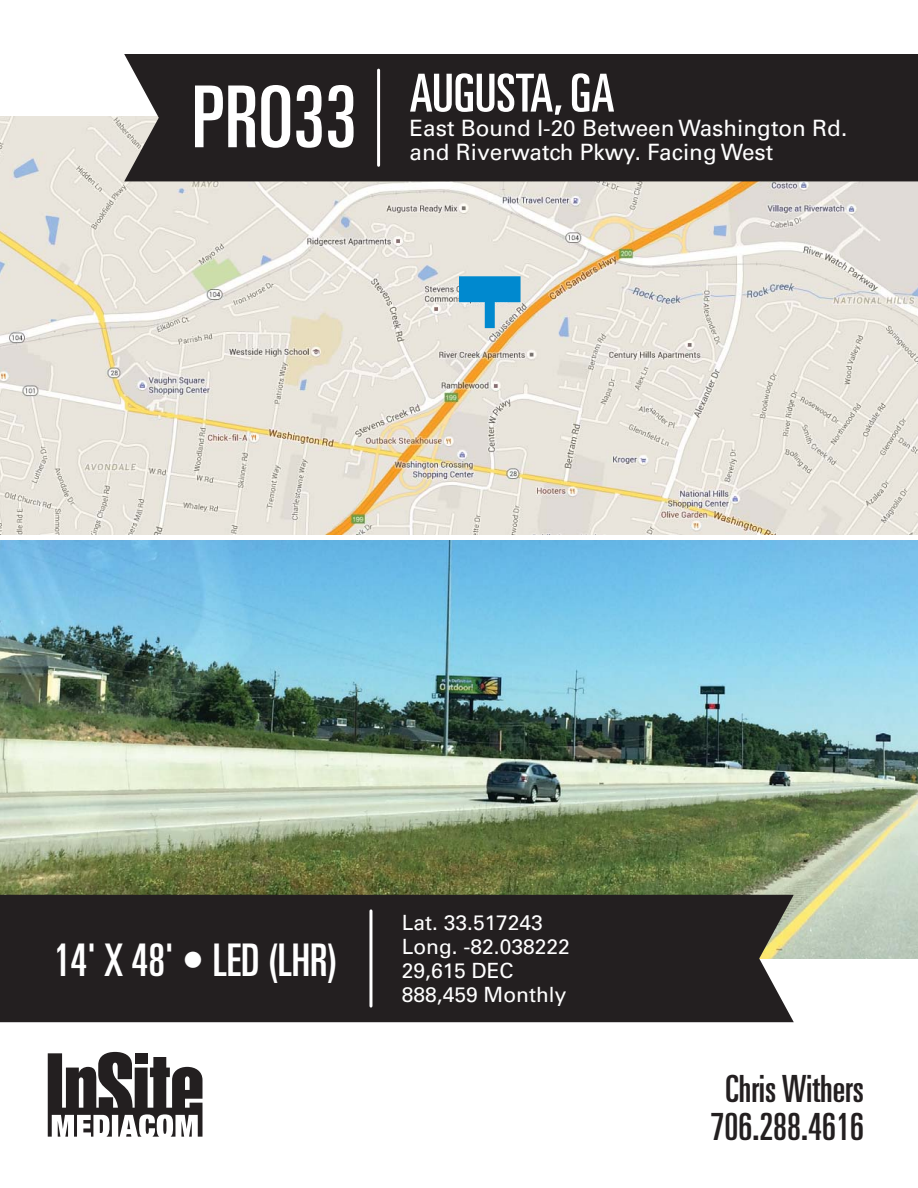
<style>
.page{position:relative;width:918px;height:1188px;background:#fff}
.page>*{position:absolute;margin:0;border:0;box-sizing:border-box;transform-origin:0 0}
.t1{font:ultra-condensed 52.5px "Univers";color:#fff}
.t2{font:ultra-condensed 45px "Univers";color:#fff}
.t3{font:ultra-condensed 37.5px/37.5px "Univers";color:#231f20;text-align:center}
.t4{font:22.5px/24px "Univers";color:#fff}
.t5{font:21px/24px "Univers";color:#fff}
.s1{font-size:85.5px}
</style>
<div class="page">
<img style="left:0;top:117px;width:918px;height:417px">
<svg style="left:459px;top:276px;width:62px;height:52px"></svg>
<img style="left:0;top:541px;width:918px;height:418px">
<div style="left:0;top:895px;width:794px;height:127px;background:#231f20"></div>
<div style="left:124px;top:54px;width:794px;height:127px;background:#231f20"></div>
<svg style="left:48px;top:1052px;width:154px;height:85px"></svg>
<hr style="left:377px;top:70px;width:3px;height:95px;background:#fff">
<hr style="left:369px;top:911px;width:3px;height:95px;background:#fff">
<h1 class="t1" style="left:192px;top:74px;width:424px"><span class="s1">PRO33</span> AUGUSTA, GA</h1>
<p class="t4" style="left:410px;top:118px;width:439px">East Bound I-20 Between Washington Rd. and Riverwatch Pkwy. Facing West</p>
<h2 class="t2" style="left:54px;top:944px;width:285px">14' X 48' • LED (LHR)</h2>
<p class="t5" style="left:402px;top:913px;width:169px">Lat. 33.517243<br>Long. -82.038222<br>29,615 DEC<br>888,459 Monthly</p>
<h3 class="t3" style="left:711px;top:1074px;width:155px">Chris Withers<br>706.288.4616</h3>
</div>
